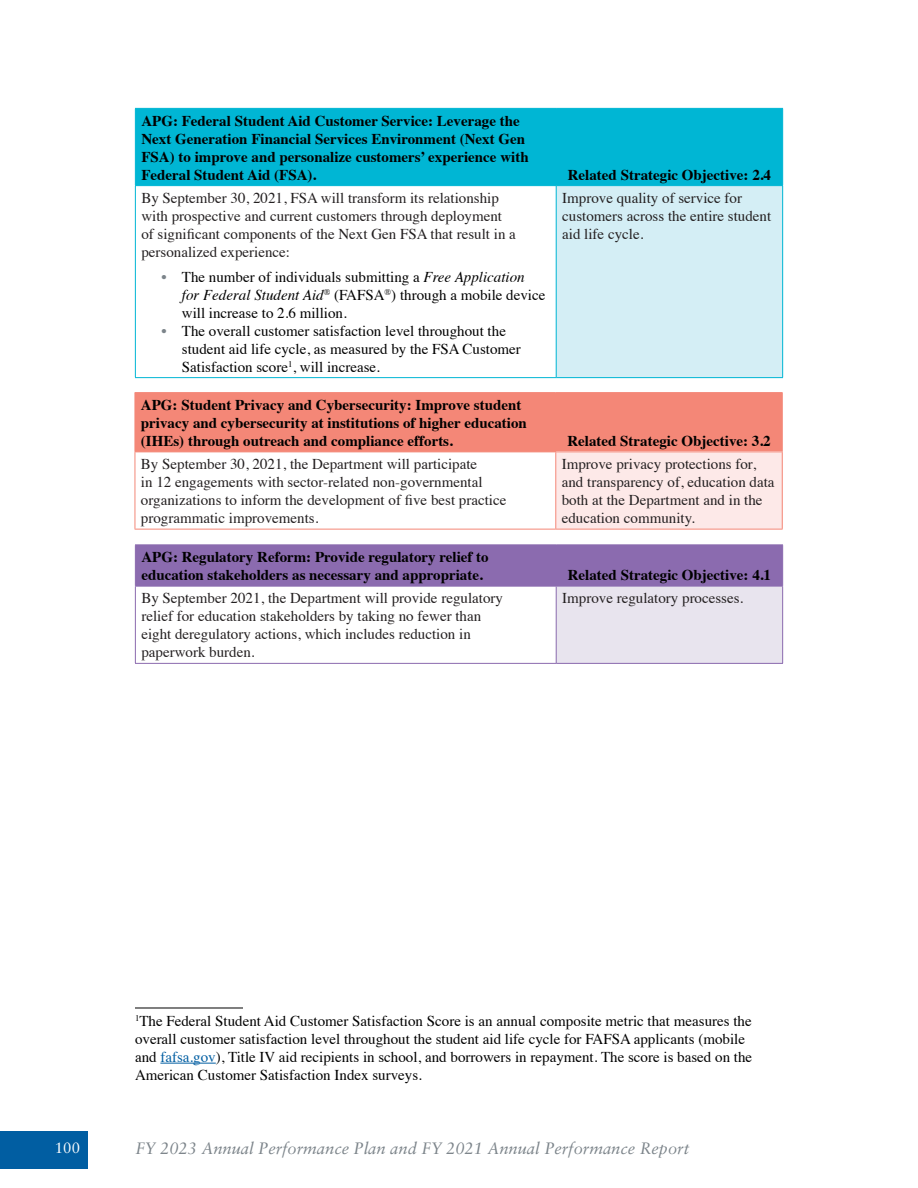
<style>
.page{position:relative;width:918px;height:1188px;background:#fff}
.page>*{position:absolute;margin:0;border:0;box-sizing:border-box;transform-origin:0 0}
.t1{font:italic 16.5px "Sabon LT Pro";color:#7c848a}
.t2{font:15px/18px "Times";color:#231f20}
.t3{font:15px/18px "Times";color:#000}
.t4{font:700 15px/18px "Times";color:#000}
.t5{font:15px "Sabon LT Pro";color:#fff}
.s1{color:#7c848a}
.s2{font-style:italic}
.s3{color:#015ea2}
</style>
<div class="page">
<div style="left:0;top:1131px;width:88px;height:38px;background:#015ea2"></div>
<div style="left:136px;top:109px;width:646px;height:76px;background:#00b6d4"></div>
<div style="left:556px;top:186px;width:227px;height:192px;background:#d4eef5"></div>
<hr style="left:135px;top:186px;width:1px;height:191px;background:#00b6d4">
<hr style="left:556px;top:186px;width:1px;height:191px;background:#00b6d4">
<hr style="left:782px;top:186px;width:1px;height:191px;background:#00b6d4">
<hr style="left:135px;top:377px;width:421px;height:1px;background:#00b6d4">
<hr style="left:556px;top:377px;width:227px;height:1px;background:#00b6d4">
<hr style="left:556px;top:109px;width:1px;height:76px;background:#00b6d4">
<hr style="left:135px;top:108px;width:421px;height:1px;background:#00b6d4">
<hr style="left:135px;top:109px;width:1px;height:76px;background:#00b6d4">
<hr style="left:556px;top:108px;width:227px;height:1px;background:#00b6d4">
<hr style="left:782px;top:109px;width:1px;height:76px;background:#00b6d4">
<hr style="left:135px;top:185px;width:421px;height:1px;background:#00b6d4">
<hr style="left:556px;top:185px;width:227px;height:1px;background:#00b6d4">
<hr style="left:135px;top:1008px;width:108px;height:1px;background:#000">
<hr style="left:160px;top:1063px;width:56px;height:1px;background:#015ea2">
<div style="left:136px;top:393px;width:646px;height:59px;background:#f48777"></div>
<div style="left:556px;top:452px;width:226px;height:77px;background:#fde9e8"></div>
<hr style="left:135px;top:452px;width:1px;height:77px;background:#f48777">
<hr style="left:555px;top:452px;width:1px;height:77px;background:#f48777">
<hr style="left:782px;top:452px;width:1px;height:77px;background:#f48777">
<hr style="left:135px;top:529px;width:421px;height:1px;background:#f48777">
<hr style="left:556px;top:529px;width:227px;height:1px;background:#f48777">
<hr style="left:135px;top:392px;width:421px;height:1px;background:#f48777">
<hr style="left:135px;top:393px;width:1px;height:59px;background:#f48777">
<hr style="left:556px;top:392px;width:227px;height:1px;background:#f48777">
<hr style="left:555px;top:393px;width:1px;height:59px;background:#f48777">
<hr style="left:782px;top:393px;width:1px;height:59px;background:#f48777">
<hr style="left:135px;top:452px;width:421px;height:1px;background:#f48777">
<hr style="left:556px;top:452px;width:227px;height:1px;background:#f48777">
<div style="left:136px;top:545px;width:646px;height:41px;background:#8b6baf"></div>
<div style="left:556px;top:586px;width:227px;height:77px;background:#e8e4ee"></div>
<hr style="left:135px;top:586px;width:1px;height:77px;background:#8b6baf">
<hr style="left:556px;top:586px;width:1px;height:77px;background:#8b6baf">
<hr style="left:782px;top:586px;width:1px;height:77px;background:#8b6baf">
<hr style="left:135px;top:663px;width:421px;height:1px;background:#8b6baf">
<hr style="left:556px;top:663px;width:227px;height:1px;background:#8b6baf">
<hr style="left:556px;top:545px;width:1px;height:41px;background:#8b6baf">
<hr style="left:135px;top:544px;width:421px;height:1px;background:#8b6baf">
<hr style="left:135px;top:545px;width:1px;height:41px;background:#8b6baf">
<hr style="left:556px;top:544px;width:227px;height:1px;background:#8b6baf">
<hr style="left:782px;top:545px;width:1px;height:41px;background:#8b6baf">
<hr style="left:135px;top:586px;width:421px;height:1px;background:#8b6baf">
<hr style="left:556px;top:586px;width:227px;height:1px;background:#8b6baf">
<p class="t4" style="left:141px;top:110px;width:389px">APG: Federal Student Aid Customer Service: Leverage the Next Generation Financial Services Environment (Next Gen FSA) to improve and personalize customers’ experience with Federal Student Aid (FSA).</p>
<p class="t2" style="left:141px;top:188px;width:376px">By September 30, 2021, FSA will transform its relationship with prospective and current customers through deployment of significant components of the Next Gen FSA that result in a personalized experience:</p>
<p class="t3" style="left:182px;top:266px;width:365px;text-indent:-20px"><span class="s1">•</span> The number of individuals submitting a <span class="s2">Free Application for Federal Student Aid</span><sup>®</sup> (FAFSA<sup>®</sup>) through a mobile device will increase to 2.6 million.</p>
<p class="t3" style="left:182px;top:320px;width:341px;text-indent:-20px"><span class="s1">•</span> The overall customer satisfaction level throughout the student aid life cycle, as measured by the FSA Customer<br>Satisfaction score<sup>1</sup>, will increase.</p>
<p class="t4" style="left:141px;top:394px;width:387px">APG: Student Privacy and Cybersecurity: Improve student privacy and cybersecurity at institutions of higher education (IHEs) through outreach and compliance efforts.</p>
<p class="t4" style="left:568px;top:164px;width:205px">Related Strategic Objective: 2.4</p>
<p class="t2" style="left:562px;top:188px;width:211px">Improve quality of service for customers across the entire student aid life cycle.</p>
<p class="t4" style="left:567px;top:430px;width:205px">Related Strategic Objective: 3.2</p>
<p class="t2" style="left:141px;top:454px;width:367px">By September 30, 2021, the Department will participate<br>in 12 engagements with sector-related non-governmental organizations to inform the development of five best practice programmatic improvements.</p>
<p class="t2" style="left:562px;top:454px;width:214px">Improve privacy protections for, and transparency of, education data both at the Department and in the education community.</p>
<p class="t4" style="left:141px;top:546px;width:349px">APG: Regulatory Reform: Provide regulatory relief to education stakeholders as necessary and appropriate.</p>
<p class="t4" style="left:568px;top:564px;width:205px">Related Strategic Objective: 4.1</p>
<p class="t2" style="left:141px;top:588px;width:363px">By September 2021, the Department will provide regulatory relief for education stakeholders by taking no fewer than eight deregulatory actions, which includes reduction in paperwork burden.</p>
<p class="t2" style="left:562px;top:588px;width:183px">Improve regulatory processes.</p>
<p class="t3" style="left:135px;top:1011px;width:619px"><sup>1</sup>The Federal Student Aid Customer Satisfaction Score is an annual composite metric that measures the overall customer satisfaction level throughout the student aid life cycle for FAFSA applicants (mobile and <span class="s3">fafsa.gov</span>), Title IV aid recipients in school, and borrowers in repayment. The score is based on the American Customer Satisfaction Index surveys.</p>
<p class="t5" style="left:55px;top:1138px;width:27px">100</p>
<p class="t1" style="left:135px;top:1138px;width:555px">FY 2023 Annual Performance Plan and FY 2021 Annual Performance Report</p>
</div>
